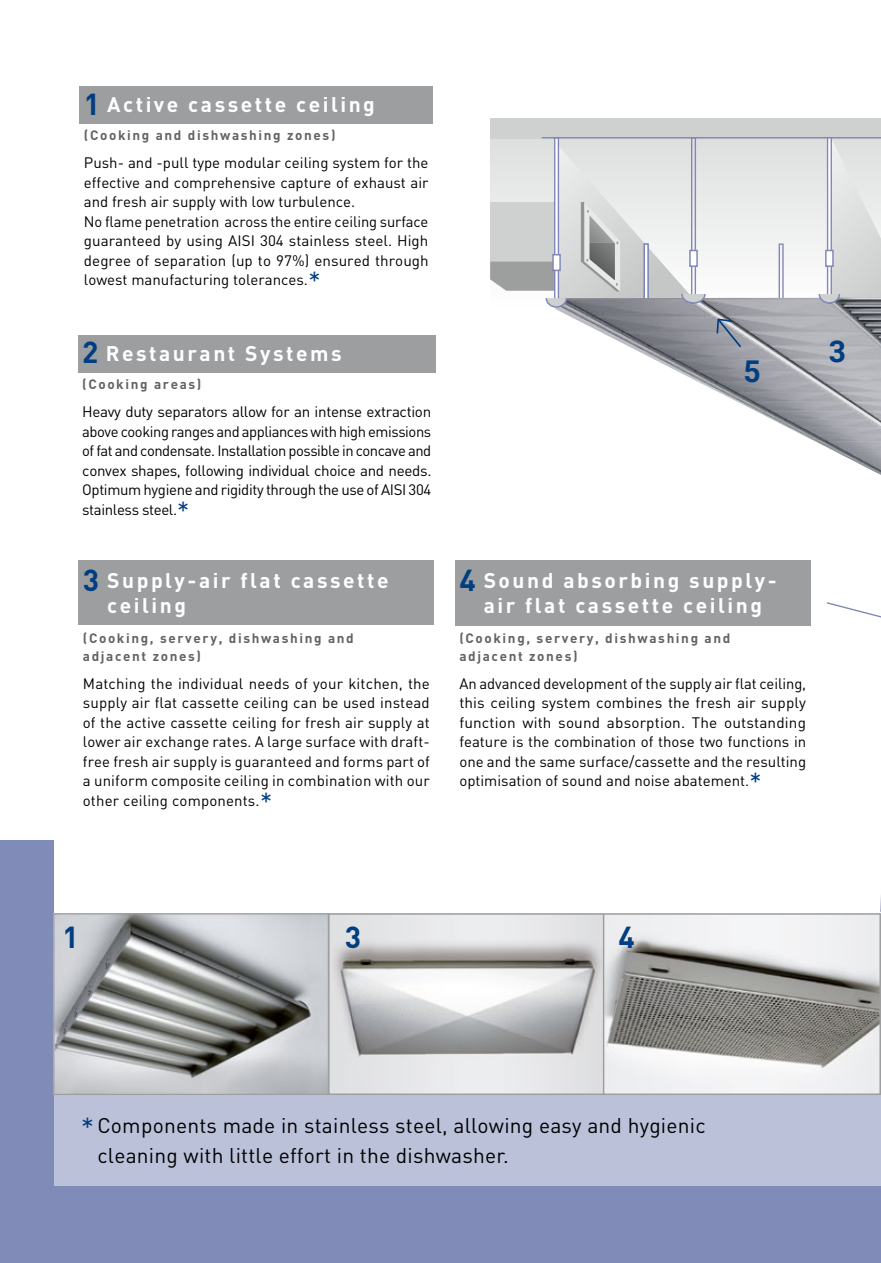
<style>
.page{position:relative;width:881px;height:1263px;background:#fff}
.page>*{position:absolute;margin:0;border:0;box-sizing:border-box;transform-origin:0 0}
.t1{font:700 30px "DI Nslo";color:#003e81}
.t2{font:700 30px "Roboto";color:#003e81}
.t3{font:700 21px/25.5px "DI Nslo";letter-spacing:.12em;color:#fff}
.t4{font:21px/30px "DI Nslo";letter-spacing:.01em;color:#000}
.t5{font:15px/19.5px "DI Nslo";color:#000;text-align:justify}
.t6{font:700 13.5px/18px "DI Nslo";letter-spacing:.12em;color:#626463}
.s1{font-size:30px;color:#003e81}
.s2{font-size:27px;color:#003e81}
.s3{font-size:28.5px;color:#003e81}
</style>
<div class="page">
<div style="left:490px;top:135px;width:390px;height:174px;background:#e6e7e7"></div>
<img style="left:554px;top:308px;width:74px;height:38px">
<div style="left:490px;top:118px;width:390px;height:21px;background:#cfd0d0"></div>
<hr style="left:554px;top:138px;width:4px;height:161px;background:#fff">
<div style="left:554px;top:137px;width:5px;height:163px;border:1px solid #8187b7"></div>
<hr style="left:541px;top:137px;width:339px;height:1px;background:#8187b7">
<svg style="left:826px;top:139px;width:52px;height:95px"></svg>
<img style="left:628px;top:234px;width:252px;height:379px">
<div style="left:690px;top:137px;width:5px;height:163px;border:1px solid #8187b7"></div>
<svg style="left:490px;top:144px;width:216px;height:164px"></svg>
<svg style="left:716px;top:318px;width:24px;height:29px"></svg>
<div style="left:0;top:1174px;width:880px;height:89px;background:#808cb7"></div>
<div style="left:38px;top:1092px;width:842px;height:93px;background:#bcc1da"></div>
<img style="left:55px;top:915px;width:547px;height:178px">
<div style="left:328px;top:913px;width:278px;height:182px;border:2px solid #9c9ea0"></div>
<img style="left:605px;top:916px;width:272px;height:176px">
<div style="left:602px;top:913px;width:278px;height:182px;border:2px solid #9c9ea0"></div>
<div style="left:0;top:840px;width:53px;height:423px;background:#808cb7"></div>
<div style="left:53px;top:913px;width:276px;height:182px;border:1px solid #9c9ea0"></div>
<div style="left:79px;top:560px;width:355px;height:65px;background:#9c9ea0"></div>
<div style="left:455px;top:560px;width:355px;height:65px;background:#9c9ea0"></div>
<div style="left:78px;top:335px;width:357px;height:37px;background:#9c9ea0"></div>
<div style="left:80px;top:86px;width:352px;height:38px;background:#9c9ea0"></div>
<h2 class="t3" style="left:84px;top:91px;width:292px"><span class="s1">1</span> Active cassette ceiling</h2>
<p class="t6" style="left:84px;top:126px;width:253px">(Cooking and dishwashing zones)</p>
<p class="t5" style="left:84px;top:153px;width:346px;text-align:left">Push- and -pull type modular ceiling system for the effective and comprehensive capture of exhaust air and fresh air supply with low turbulence.<br>No flame penetration across the entire ceiling surface guaranteed by using AISI 304 stainless steel. High degree of separation (up to 97%) ensured through lowest manufacturing tolerances.<span class="s2">*</span></p>
<h2 class="t3" style="left:82px;top:340px;width:261px"><span class="s1">2</span> Restaurant Systems</h2>
<p class="t6" style="left:82px;top:375px;width:121px">(Cooking areas)</p>
<p class="t5" style="left:82px;top:402px;width:350px">Heavy duty separators allow for an intense extraction above cooking ranges and appliances with high emissions of fat and condensate. Installation possible in concave and convex shapes, following individual choice and needs.<br>Optimum hygiene and rigidity through the use of AISI 304 stainless steel.<span class="s2">*</span></p>
<h2 class="t3" style="left:107px;top:567px;width:283px;text-indent:-24px"><span class="s1">3</span> Supply-air flat cassette ceiling</h2>
<p class="t6" style="left:83px;top:628px;width:272px">(Cooking, servery, dishwashing and adjacent zones)</p>
<p class="t5" style="left:83px;top:673px;width:348px">Matching the individual needs of your kitchen, the supply air flat cassette ceiling can be used instead of the active cassette ceiling for fresh air supply at lower air exchange rates. A large surface with draft&shy;free fresh air supply is guaranteed and forms part of a uniform composite ceiling in combination with our other ceiling components.<span class="s2">*</span></p>
<h1 class="t2" style="left:743px;top:351px;width:19px">5</h1>
<h1 class="t2" style="left:828px;top:330px;width:19px">3</h1>
<h2 class="t3" style="left:459px;top:567px;width:319px;text-align:center"><span class="s1">4</span> Sound absorbing supply&shy;air flat cassette ceiling</h2>
<p class="t6" style="left:459px;top:628px;width:272px">(Cooking, servery, dishwashing and adjacent zones)</p>
<p class="t5" style="left:459px;top:673px;width:348px">An advanced development of the supply air flat ceiling, this ceiling system combines the fresh air supply function with sound absorption. The outstanding feature is the combination of those two functions in one and the same surface/cassette and the resulting optimisation of sound and noise abatement.<span class="s2">*</span></p>
<h1 class="t1" style="left:63px;top:917px;width:18px">1</h1>
<h1 class="t1" style="left:344px;top:917px;width:18px">3</h1>
<h1 class="t1" style="left:618px;top:917px;width:18px">4</h1>
<h2 class="t4" style="left:97px;top:1110px;width:609px;text-indent:-16px"><span class="s3">*</span>Components made in stainless steel, allowing easy and hygienic cleaning with little effort in the dishwasher.</h2>
</div>
